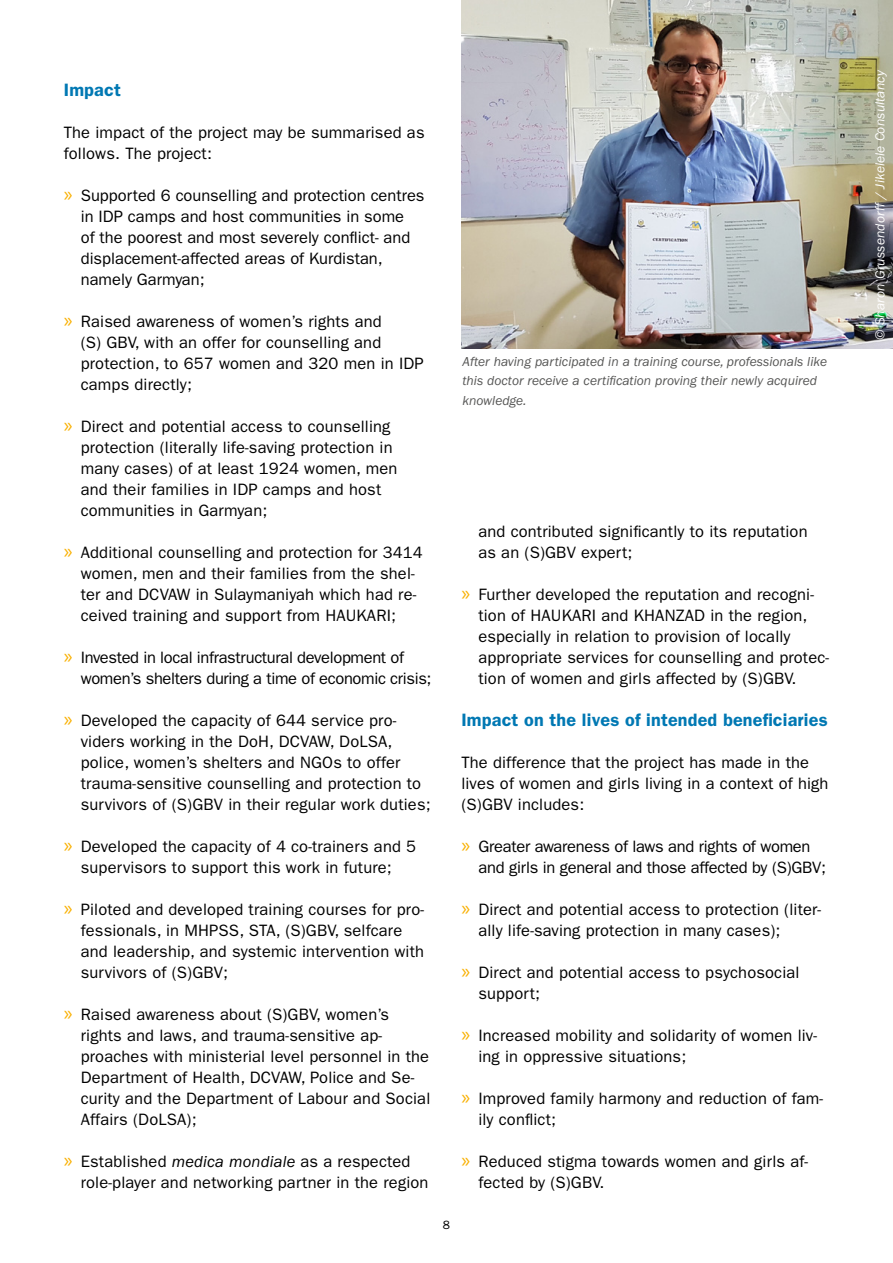
<style>
.page{position:relative;width:893px;height:1263px;background:#fff}
.page>*{position:absolute;margin:0;border:0;box-sizing:border-box;transform-origin:0 0}
.t1{font:600 18px "ITC Franklin Gothic Std";letter-spacing:.01em;color:#0078b3}
.t2{font:16.5px/21px "ITC Franklin Gothic Std";letter-spacing:.01em;color:#000}
.t3{font:16.5px/21px "ITC Franklin Gothic Std";letter-spacing:-.02em;color:#000}
.t4{font:16.5px/21px "ITC Franklin Gothic Std";letter-spacing:-.015em;color:#000}
.t5{font:italic 13.5px/19.5px "ITC Franklin Gothic Std";color:#575756}
.t6{font:italic 13.5px "ITC Franklin Gothic Std";letter-spacing:.01em;color:#fff}
.t7{font:12px "ITC Franklin Gothic Std";color:#000}
.s1{font-family:"Myriad Pro";font-size:21px;color:#f9b000}
.s2{font-style:italic}
</style>
<div class="page">
<img style="left:461px;top:0;width:432px;height:348px">
<p class="t1" style="left:64px;top:79px;width:59px">Impact</p>
<p class="t2" style="left:64px;top:122px;width:362px">The impact of the project may be summarised as follows. The project:</p>
<p class="t2" style="left:81px;top:185px;width:345px;text-indent:-17px"><span class="s1">»</span> Supported 6 counselling and protection centres in IDP camps and host communities in some<br>of the poorest and most severely conflict- and displacement-affected areas of Kurdistan, namely Garmyan;</p>
<p class="t2" style="left:81px;top:311px;width:345px;text-indent:-17px"><span class="s1">»</span> Raised awareness of women’s rights and<br>(S) GBV, with an offer for counselling and protection, to 657 women and 320 men in IDP camps directly;</p>
<p class="t2" style="left:81px;top:416px;width:318px;text-indent:-17px"><span class="s1">»</span> Direct and potential access to counselling protection (literally life-saving protection in many cases) of at least 1924 women, men and their families in IDP camps and host communities in Garmyan;</p>
<p class="t2" style="left:81px;top:542px;width:344px;text-indent:-17px"><span class="s1">»</span> Additional counselling and protection for 3414 women, men and their families from the shel&shy;ter and DCVAW in Sulaymaniyah which had re&shy;ceived training and support from HAUKARI;</p>
<p class="t3" style="left:81px;top:647px;width:352px;text-indent:-17px"><span class="s1">»</span> Invested in local infrastructural development of women’s shelters during a time of economic crisis;</p>
<p class="t2" style="left:81px;top:710px;width:351px;text-indent:-17px"><span class="s1">»</span> Developed the capacity of 644 service pro&shy;viders working in the DoH, DCVAW, DoLSA, police, women’s shelters and NGOs to offer trauma-sensitive counselling and protection to survivors of (S)GBV in their regular work duties;</p>
<p class="t2" style="left:64px;top:836px;width:354px;text-align:center"><span class="s1">»</span> Developed the capacity of 4 co-trainers and 5 supervisors to support this work in future;</p>
<p class="t2" style="left:81px;top:899px;width:345px;text-indent:-17px"><span class="s1">»</span> Piloted and developed training courses for pro&shy;fessionals, in MHPSS, STA, (S)GBV, selfcare and leadership, and systemic intervention with survivors of (S)GBV;</p>
<p class="t2" style="left:81px;top:1004px;width:351px;text-indent:-17px"><span class="s1">»</span> Raised awareness about (S)GBV, women’s rights and laws, and trauma-sensitive ap&shy;proaches with ministerial level personnel in the Department of Health, DCVAW, Police and Se&shy;curity and the Department of Labour and Social Affairs (DoLSA);</p>
<p class="t2" style="left:81px;top:1151px;width:349px;text-indent:-17px"><span class="s1">»</span> Established <span class="s2">medica mondiale</span> as a respected role-player and networking partner in the region</p>
<p class="t5" style="left:462px;top:352px;width:366px">After having participated in a training course, professionals like this doctor receive a certification proving their newly acquired knowledge.</p>
<p class="t7" style="left:443px;top:1218px;width:9px">8</p>
<p class="t2" style="left:478px;top:521px;width:331px">and contributed significantly to its reputation as an (S)GBV expert;</p>
<p class="t2" style="left:478px;top:584px;width:352px;text-indent:-17px"><span class="s1">»</span> Further developed the reputation and recogni&shy;tion of HAUKARI and KHANZAD in the region, especially in relation to provision of locally appropriate services for counselling and protec&shy;tion of women and girls affected by (S)GBV.</p>
<p class="t1" style="left:461px;top:709px;width:368px">Impact on the lives of intended beneficiaries</p>
<p class="t2" style="left:461px;top:752px;width:369px">The difference that the project has made in the lives of women and girls living in a context of high (S)GBV includes:</p>
<p class="t4" style="left:478px;top:836px;width:349px;text-indent:-17px"><span class="s1">»</span> Greater awareness of laws and rights of women and girls in general and those affected by (S)GBV;</p>
<p class="t2" style="left:478px;top:899px;width:344px;text-indent:-17px"><span class="s1">»</span> Direct and potential access to protection (liter&shy;ally life-saving protection in many cases);</p>
<p class="t2" style="left:478px;top:962px;width:323px;text-indent:-17px"><span class="s1">»</span> Direct and potential access to psychosocial support;</p>
<p class="t2" style="left:478px;top:1025px;width:340px;text-indent:-17px"><span class="s1">»</span> Increased mobility and solidarity of women liv&shy;ing in oppressive situations;</p>
<p class="t2" style="left:478px;top:1088px;width:346px;text-indent:-17px"><span class="s1">»</span> Improved family harmony and reduction of fam&shy;ily conflict;</p>
<p class="t2" style="left:478px;top:1151px;width:331px;text-indent:-17px"><span class="s1">»</span> Reduced stigma towards women and girls af&shy;fected by (S)GBV.</p>
<p class="t6" style="left:872px;top:340px;width:272px;rotate:-90deg">© Sharon Grussendorff / Jikelele Consultancy</p>
</div>
